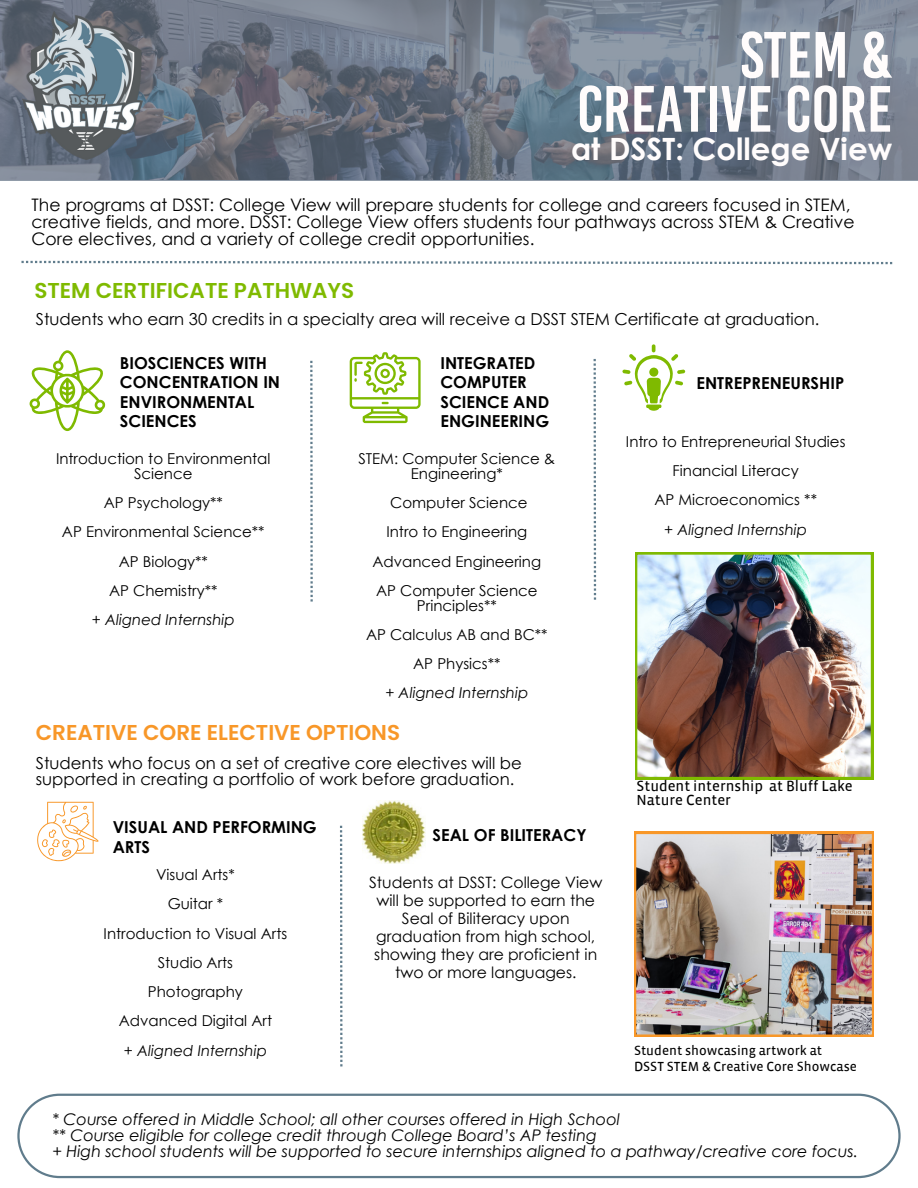
<style>
.page{position:relative;width:918px;height:1188px;background:#fff}
.page>*{position:absolute;margin:0;border:0;box-sizing:border-box;transform-origin:0 0}
.t1{font:65.25px "Bebas Kai";color:#fffcfc}
.t2{font:700 30.75px "Century Gothic";color:#fffcfc}
.t3{font:600 21.45px "Poppins";color:#f89728}
.t4{font:600 21.45px "Poppins";color:#7fba00}
.t5{font:17.25px/16.8px "Century Gothic";color:#000}
.t6{font:16.5px/15.8px "Century Gothic";color:#000}
.t7{font:700 16.5px/19.2px "Century Gothic";color:#000}
.t8{font:italic 16.05px "Century Gothic";color:#000}
.t9{font:15.6px/18px "Century Gothic";color:#000;text-align:center}
.t10{font:15px/14.7px "Century Gothic";color:#000;text-align:center}
.t11{font:italic 15px "Century Gothic";color:#000}
.t12{font:15px "Vista Sans Reg";color:#000}
.t13{font:13.5px "Vista Sans Reg";color:#000}
</style>
<div class="page">
<svg style="left:0;top:0;width:918px;height:181px;background:#6e7887"></svg>
<svg style="left:21px;top:261px;width:871px;height:3px"></svg>
<svg style="left:350px;top:352px;width:71px;height:71px"></svg>
<svg style="left:310px;top:361px;width:3px;height:241px"></svg>
<svg style="left:37px;top:802px;width:62px;height:60px"></svg>
<img style="left:635px;top:552px;width:238px;height:227px">
<img style="left:634px;top:832px;width:240px;height:205px">
<svg style="left:17px;top:1094px;width:883px;height:84px"></svg>
<img style="left:22px;top:11px;width:120px;height:149px">
<svg style="left:29px;top:350px;width:76px;height:81px"></svg>
<svg style="left:622px;top:344px;width:63px;height:67px"></svg>
<div style="left:649px;top:368px;width:9px;height:9px;background:#7fba00;border-radius:50%"></div>
<svg style="left:594px;top:359px;width:2px;height:241px"></svg>
<svg style="left:340px;top:826px;width:2px;height:240px"></svg>
<img style="left:363px;top:800px;width:63px;height:63px">
<p class="t1" style="left:740px;top:16px;width:153px">STEM &amp;</p>
<p class="t1" style="left:577px;top:70px;width:317px">CREATIVE CORE</p>
<p class="t2" style="left:571px;top:129px;width:323px">at DSST: College View</p>
<p class="t5" style="left:32px;top:196px;width:824px">The programs at DSST: College View will prepare students for college and careers focused in STEM, creative fields, and more. DSST: College View offers students four pathways across STEM &amp; Creative<br>Core electives, and a variety of college credit opportunities.</p>
<p class="t4" style="left:34px;top:276px;width:321px">STEM CERTIFICATE PATHWAYS</p>
<p class="t6" style="left:36px;top:310px;width:785px">Students who earn 30 credits in a specialty area will receive a DSST STEM Certificate at graduation.</p>
<p class="t7" style="left:120px;top:353px;width:162px">BIOSCIENCES WITH<br>CONCENTRATION IN<br>ENVIRONMENTAL<br>SCIENCES</p>
<p class="t10" style="left:56px;top:451px;width:216px">Introduction to Environmental<br>Science</p>
<p class="t10" style="left:104px;top:495px;width:121px">AP Psychology**</p>
<p class="t10" style="left:62px;top:524px;width:204px">AP Environmental Science**</p>
<p class="t10" style="left:119px;top:553px;width:91px">AP Biology**</p>
<p class="t10" style="left:109px;top:583px;width:110px">AP Chemistry**</p>
<p class="t11" style="left:92px;top:610px;width:144px">+ Aligned Internship</p>
<p class="t7" style="left:440px;top:353px;width:110px">INTEGRATED<br>COMPUTER<br>SCIENCE AND<br>ENGINEERING</p>
<p class="t10" style="left:358px;top:451px;width:198px">STEM: Computer Science &amp;<br>Engineering*</p>
<p class="t10" style="left:390px;top:495px;width:139px">Computer Science</p>
<p class="t10" style="left:386px;top:524px;width:142px">Intro to Engineering</p>
<p class="t10" style="left:373px;top:553px;width:170px">Advanced Engineering</p>
<p class="t10" style="left:376px;top:583px;width:163px">AP Computer Science<br>Principles**</p>
<p class="t10" style="left:366px;top:627px;width:183px">AP Calculus AB and BC**</p>
<p class="t10" style="left:413px;top:656px;width:89px">AP Physics**</p>
<p class="t11" style="left:385px;top:683px;width:144px">+ Aligned Internship</p>
<p class="t3" style="left:36px;top:717px;width:366px">CREATIVE CORE ELECTIVE OPTIONS</p>
<p class="t6" style="left:36px;top:755px;width:488px">Students who focus on a set of creative core electives will be supported in creating a portfolio of work before graduation.</p>
<p class="t7" style="left:113px;top:817px;width:206px">VISUAL AND PERFORMING<br>ARTS</p>
<p class="t10" style="left:156px;top:867px;width:80px">Visual Arts*</p>
<p class="t10" style="left:168px;top:896px;width:57px">Guitar *</p>
<p class="t10" style="left:104px;top:925px;width:185px">Introduction to Visual Arts</p>
<p class="t10" style="left:158px;top:955px;width:77px">Studio Arts</p>
<p class="t10" style="left:148px;top:984px;width:96px">Photography</p>
<p class="t10" style="left:119px;top:1013px;width:155px">Advanced Digital Art</p>
<p class="t11" style="left:124px;top:1041px;width:144px">+ Aligned Internship</p>
<p class="t7" style="left:433px;top:825px;width:155px">SEAL OF BILITERACY</p>
<p class="t9" style="left:369px;top:873px;width:235px">Students at DSST: College View will be supported to earn the<br>Seal of Biliteracy upon graduation from high school, showing they are proficient in two or more languages.</p>
<p class="t7" style="left:697px;top:373px;width:149px">ENTREPRENEURSHIP</p>
<p class="t10" style="left:626px;top:434px;width:221px">Intro to Entrepreneurial Studies</p>
<p class="t10" style="left:673px;top:463px;width:128px">Financial Literacy</p>
<p class="t10" style="left:654px;top:492px;width:164px">AP Microeconomics **</p>
<p class="t11" style="left:664px;top:520px;width:144px">+ Aligned Internship</p>
<p class="t12" style="left:637px;top:780px;width:218px">Student internship at Bluff Lake</p>
<p class="t12" style="left:637px;top:793px;width:96px">Nature Center</p>
<p class="t13" style="left:634px;top:1045px;width:190px">Student showcasing artwork at</p>
<p class="t13" style="left:634px;top:1060px;width:224px">DSST STEM &amp; Creative Core Showcase</p>
<p class="t8" style="left:52px;top:1109px;width:569px">* Course offered in Middle School; all other courses offered in High School</p>
<p class="t8" style="left:52px;top:1125px;width:546px">** Course eligible for college credit through College Board’s AP testing</p>
<p class="t8" style="left:52px;top:1141px;width:807px">+ High school students will be supported to secure internships aligned to a pathway/creative core focus.</p>
</div>
